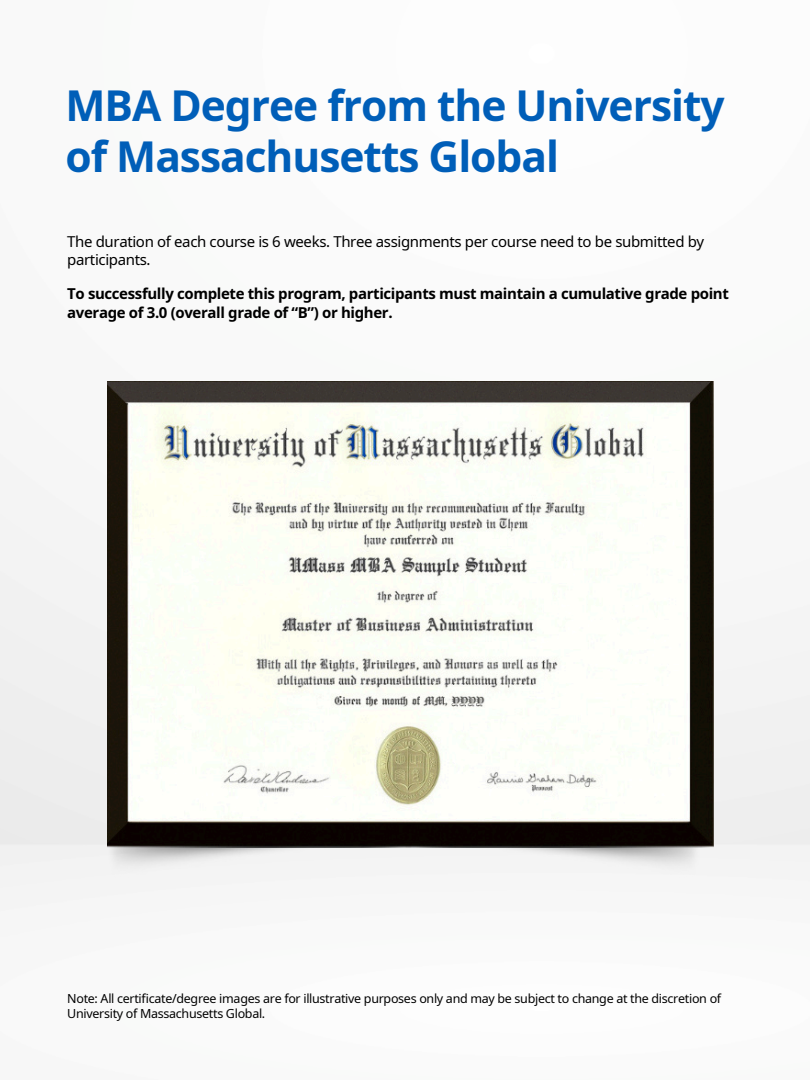
<style>
.page{position:relative;width:810px;height:1080px;background:#fff}
.page>*{position:absolute;margin:0;border:0;box-sizing:border-box;transform-origin:0 0}
.t1{font:700 42.5px/50.6px "Noto Sans";letter-spacing:-.025em;color:#005eb8}
.t2{font:700 15px/18.8px "Noto Sans";letter-spacing:-.025em;color:#000}
.t3{font:15px/18.8px "Noto Sans";letter-spacing:-.025em;color:#000}
.t4{font:12.5px/15px "Noto Sans";letter-spacing:-.025em;color:#000}
</style>
<div class="page">
<img style="left:107px;top:847px;width:594px;height:35px">
<img style="left:107px;top:381px;width:607px;height:466px">
<h2 class="t1" style="left:66px;top:80px;width:661px">MBA Degree from the University of Massachusetts Global</h2>
<p class="t3" style="left:67px;top:231px;width:639px">The duration of each course is 6 weeks. Three assignments per course need to be submitted by participants.</p>
<h3 class="t2" style="left:67px;top:284px;width:663px">To successfully complete this program, participants must maintain a cumulative grade point average of 3.0 (overall grade of “B”) or higher.</h3>
<h1 class="t4" style="left:67px;top:990px;width:655px">Note: All certificate/degree images are for illustrative purposes only and may be subject to change at the discretion of<br>University of Massachusetts Global.</h1>
</div>
